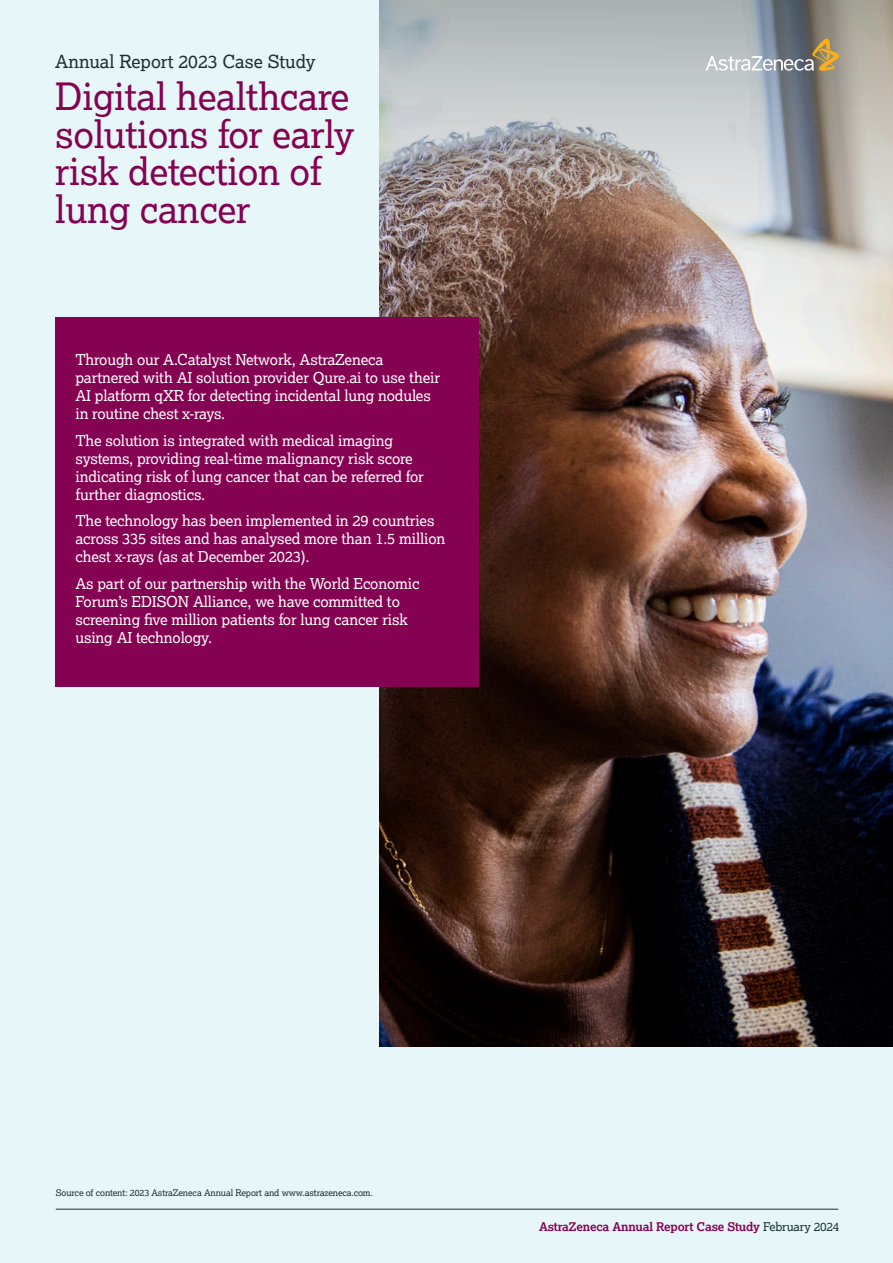
<style>
.page{position:relative;width:893px;height:1263px;background:#e7f6f9}
.page>*{position:absolute;margin:0;border:0;box-sizing:border-box;transform-origin:0 0}
.t1{font:37.5px/37.5px "Lexia";letter-spacing:-.01em;color:#850152}
.t2{font:18px "Lexia";color:#1b3030}
.t3{font:15px/18px "Lexia";letter-spacing:-.01em;color:#fff}
.t4{font:700 12px "Lexia";letter-spacing:-.01em;color:#850152}
.t5{font:9px "Lexia";letter-spacing:-.01em;color:#1b3030}
.s1{font-weight:400;color:#1b3030}
</style>
<div class="page">
<img style="left:379px;top:410px;width:514px;height:636px">
<img style="left:379px;top:0;width:514px;height:410px">
<svg style="left:706px;top:38px;width:136px;height:33px"></svg>
<hr style="left:56px;top:1209px;width:782px;height:1px;background:#1b3030">
<div style="left:55px;top:317px;width:423px;height:370px;background:#850152"></div>
<p class="t2" style="left:55px;top:50px;width:262px">Annual Report 2023 Case Study</p>
<p class="t1" style="left:55px;top:77px;width:300px">Digital healthcare solutions for early risk detection of lung cancer</p>
<p class="t3" style="left:75px;top:351px;width:366px">Through our A.Catalyst Network, AstraZeneca partnered with AI solution provider Qure.ai to use their AI platform qXR for detecting incidental lung nodules in routine chest x-rays.</p>
<p class="t3" style="left:75px;top:431px;width:350px">The solution is integrated with medical imaging systems, providing real-time malignancy risk score indicating risk of lung cancer that can be referred for further diagnostics.</p>
<p class="t3" style="left:75px;top:512px;width:371px">The technology has been implemented in 29 countries across 335 sites and has analysed more than 1.5 million chest x-rays (as at December 2023).</p>
<p class="t3" style="left:75px;top:574px;width:346px">As part of our partnership with the World Economic Forum’s EDISON Alliance, we have committed to screening five million patients for lung cancer risk using AI technology.</p>
<p class="t5" style="left:56px;top:1187px;width:319px">Source of content: 2023 AstraZeneca Annual Report and www.astrazeneca.com.</p>
<p class="t4" style="left:539px;top:1219px;width:302px">AstraZeneca Annual Report Case Study <span class="s1">February 2024</span></p>
</div>
